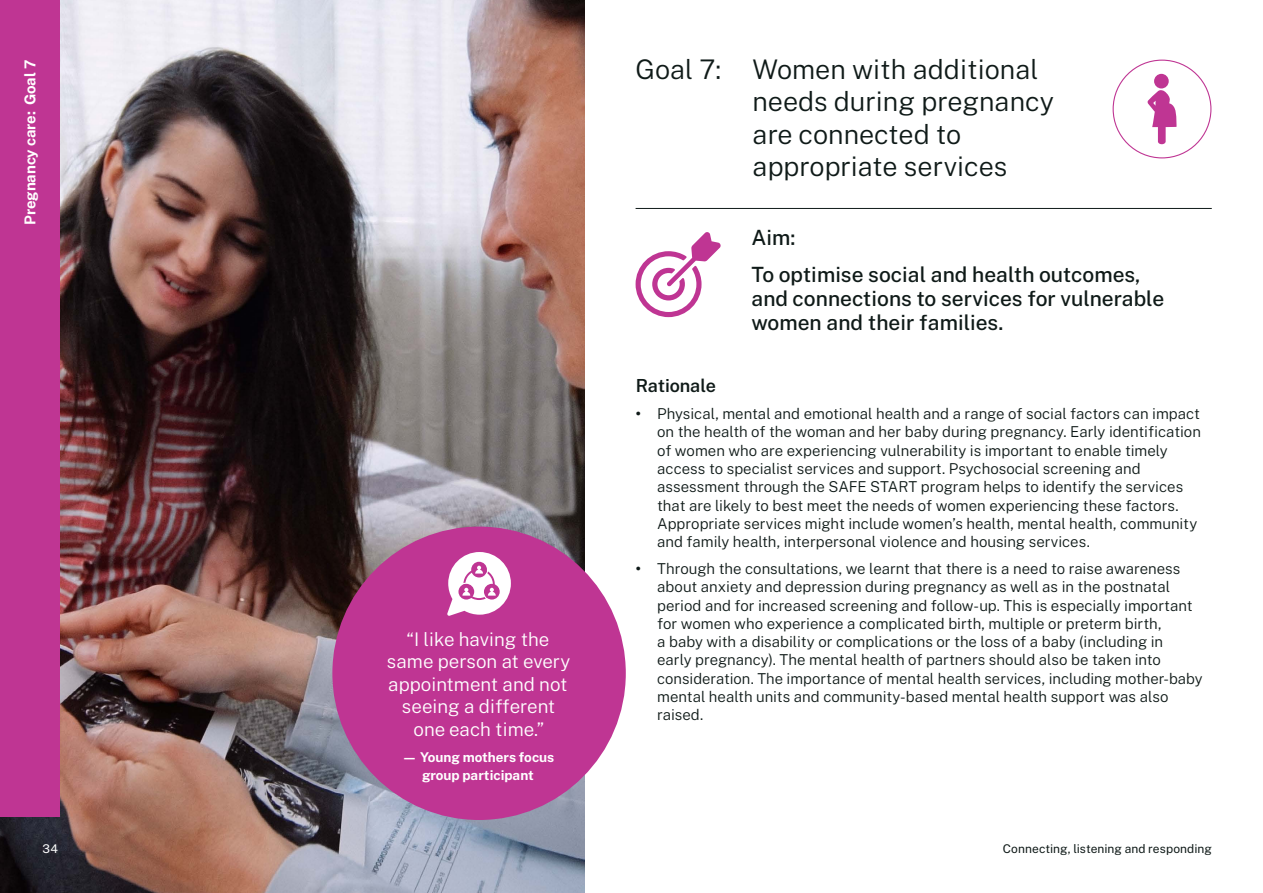
<style>
.page{position:relative;width:1263px;height:893px;background:#fff}
.page>*{position:absolute;margin:0;border:0;box-sizing:border-box;transform-origin:0 0}
.Intro_Copy{font:300 27px/32.4px "Public Sans";color:#0f1a18}
.Heading_3__H3{font:500 21px/24px "Public Sans";color:#0f1a18}
.Pull-Quote{font:300 18.75px/22.5px "Public Sans";color:#fff;text-align:center}
.Heading_4__H4{font:600 18px "Public Sans";letter-spacing:-.005em;color:#0f1a18}
.Level_1_bullet{font:300 15px/18.3px "Public Sans";color:#0f1a18}
.Heading_5__H5{font:700 15px "Public Sans";letter-spacing:-.005em;color:#fff}
.Pull-Quote_author{font:700 13.5px/18px "Public Sans";color:#fff;text-align:center}
.t1{font:12px "Public Sans";color:#0f1a18}
.t2{font:12px "Public Sans";color:#fff}
.s1{font-weight:700}
</style>
<div class="page">
<div style="left:1154px;top:74px;width:15px;height:14px;background:#bf3593;border-radius:50%"></div>
<svg style="left:1147px;top:90px;width:30px;height:54px"></svg>
<svg style="left:635px;top:232px;width:86px;height:85px"></svg>
<hr style="left:635px;top:208px;width:577px;height:1px;background:#0f1a18">
<img style="left:0;top:0;width:584px;height:893px">
<div style="left:0;top:0;width:60px;height:817px;background:#bf3593"></div>
<div style="left:332px;top:527px;width:294px;height:293px;background:#bf3593;border-radius:50%"></div>
<svg style="left:447px;top:552px;width:64px;height:64px"></svg>
<h5 class="Heading_5__H5" style="left:19px;top:225px;width:167px;rotate:-90deg">Pregnancy care: Goal 7</h5>
<p class="Pull-Quote" style="left:387px;top:626px;width:185px">“I like having the same person at every appointment and not seeing a different one each time.”</p>
<p class="Pull-Quote_author" style="left:402px;top:747px;width:154px">— Young mothers focus group participant</p>
<p class="Intro_Copy" style="left:752px;top:51px;width:303px;text-indent:-117px">Goal 7: Women with additional needs during pregnancy are connected to appropriate services</p>
<h3 class="Heading_3__H3" style="left:751px;top:224px;width:46px">Aim:</h3>
<h3 class="Heading_3__H3" style="left:751px;top:261px;width:414px">To optimise social and health outcomes, and connections to services for vulnerable women and their families.</h3>
<h4 class="Heading_4__H4" style="left:636px;top:373px;width:82px">Rationale</h4>
<p class="Level_1_bullet" style="left:657px;top:403px;width:545px;text-indent:-21px"><span class="s1">•</span> Physical, mental and emotional health and a range of social factors can impact on the health of the woman and her baby during pregnancy. Early identification of women who are experiencing vulnerability is important to enable timely access to specialist services and support. Psychosocial screening and assessment through the SAFE START program helps to identify the services that are likely to best meet the needs of women experiencing these factors.<br>Appropriate services might include women’s health, mental health, community and family health, interpersonal violence and housing services.</p>
<p class="Level_1_bullet" style="left:657px;top:558px;width:547px;text-indent:-21px"><span class="s1">•</span> Through the consultations, we learnt that there is a need to raise awareness about anxiety and depression during pregnancy as well as in the postnatal period and for increased screening and follow-up. This is especially important for women who experience a complicated birth, multiple or preterm birth,<br>a baby with a disability or complications or the loss of a baby (including in<br>early pregnancy). The mental health of partners should also be taken into consideration. The importance of mental health services, including mother-baby mental health units and community-based mental health support was also raised.</p>
<p class="t2" style="left:43px;top:839px;width:17px">34</p>
<p class="t1" style="left:1003px;top:839px;width:211px">Connecting, listening and responding</p>
</div>
